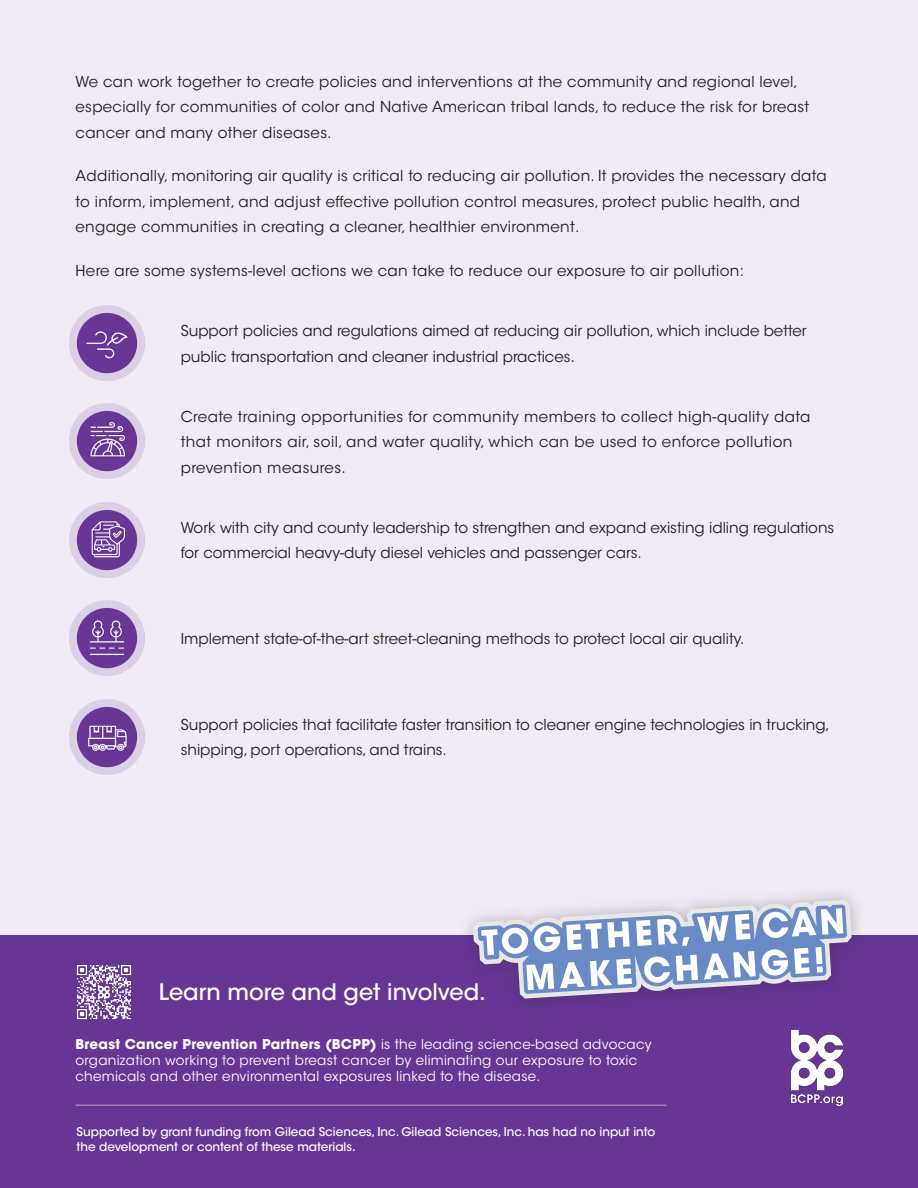
<style>
.page{position:relative;width:918px;height:1188px;background:#fff}
.page>*{position:absolute;margin:0;border:0;box-sizing:border-box;transform-origin:0 0}
.t1{font:500 22.5px "ITC Avant Garde Std";color:#fff}
.t2{font:15px/25.5px "ITC Avant Garde Std";letter-spacing:.02em;color:#231f20}
.t3{font:15px/25.5px "ITC Avant Garde Std";color:#231f20}
.t4{font:13.5px/16.2px "ITC Avant Garde Std";letter-spacing:.02em;color:#fff}
.t5{font:500 12px/14.4px "ITC Avant Garde Std";color:#fff}
.s1{font-weight:700}
</style>
<div class="page">
<div style="left:0;top:934px;width:918px;height:254px;background:#673695"></div>
<img style="left:792px;top:1030px;width:50px;height:75px">
<img style="left:77px;top:964px;width:54px;height:56px">
<hr style="left:76px;top:1104px;width:590px;height:2px;background:#f0ebf4">
<div style="left:0;top:0;width:918px;height:934px;background:#f0ebf4"></div>
<img style="left:69px;top:306px;width:75px;height:75px">
<img style="left:69px;top:404px;width:75px;height:75px">
<img style="left:69px;top:502px;width:75px;height:75px">
<img style="left:69px;top:600px;width:75px;height:76px">
<img style="left:69px;top:700px;width:75px;height:75px">
<div style="left:459px;top:885px;width:407px;height:128px;background:#231f20;opacity:.29"></div>
<svg style="left:471px;top:896px;width:383px;height:105px"></svg>
<p class="t2" style="left:76px;top:69px;width:735px">We can work together to create policies and interventions at the community and regional level, especially for communities of color and Native American tribal lands, to reduce the risk for breast cancer and many other diseases.</p>
<p class="t2" style="left:76px;top:163px;width:753px">Additionally, monitoring air quality is critical to reducing air pollution. It provides the necessary data to inform, implement, and adjust effective pollution control measures, protect public health, and engage communities in creating a cleaner, healthier environment.</p>
<p class="t2" style="left:76px;top:258px;width:670px">Here are some systems-level actions we can take to reduce our exposure to air pollution:</p>
<p class="t3" style="left:181px;top:318px;width:627px">Support policies and regulations aimed at reducing air pollution, which include better public transportation and cleaner industrial practices.</p>
<p class="t2" style="left:181px;top:404px;width:631px">Create training opportunities for community members to collect high-quality data that monitors air, soil, and water quality, which can be used to enforce pollution prevention measures.</p>
<p class="t3" style="left:181px;top:515px;width:655px">Work with city and county leadership to strengthen and expand existing idling regulations for commercial heavy-duty diesel vehicles and passenger cars.</p>
<p class="t3" style="left:181px;top:626px;width:565px">Implement state-of-the-art street-cleaning methods to protect local air quality.</p>
<p class="t3" style="left:181px;top:712px;width:651px">Support policies that facilitate faster transition to cleaner engine technologies in trucking, shipping, port operations, and trains.</p>
<h1 class="t1" style="left:159px;top:978px;width:329px">Learn more and get involved.</h1>
<p class="t4" style="left:76px;top:1036px;width:578px"><span class="s1">Breast Cancer Prevention Partners (BCPP)</span> is the leading science-based advocacy organization working to prevent breast cancer by eliminating our exposure to toxic chemicals and other environmental exposures linked to the disease.</p>
<p class="t5" style="left:76px;top:1125px;width:580px">Supported by grant funding from Gilead Sciences, Inc. Gilead Sciences, Inc. has had no input into the development or content of these materials.</p>
</div>
